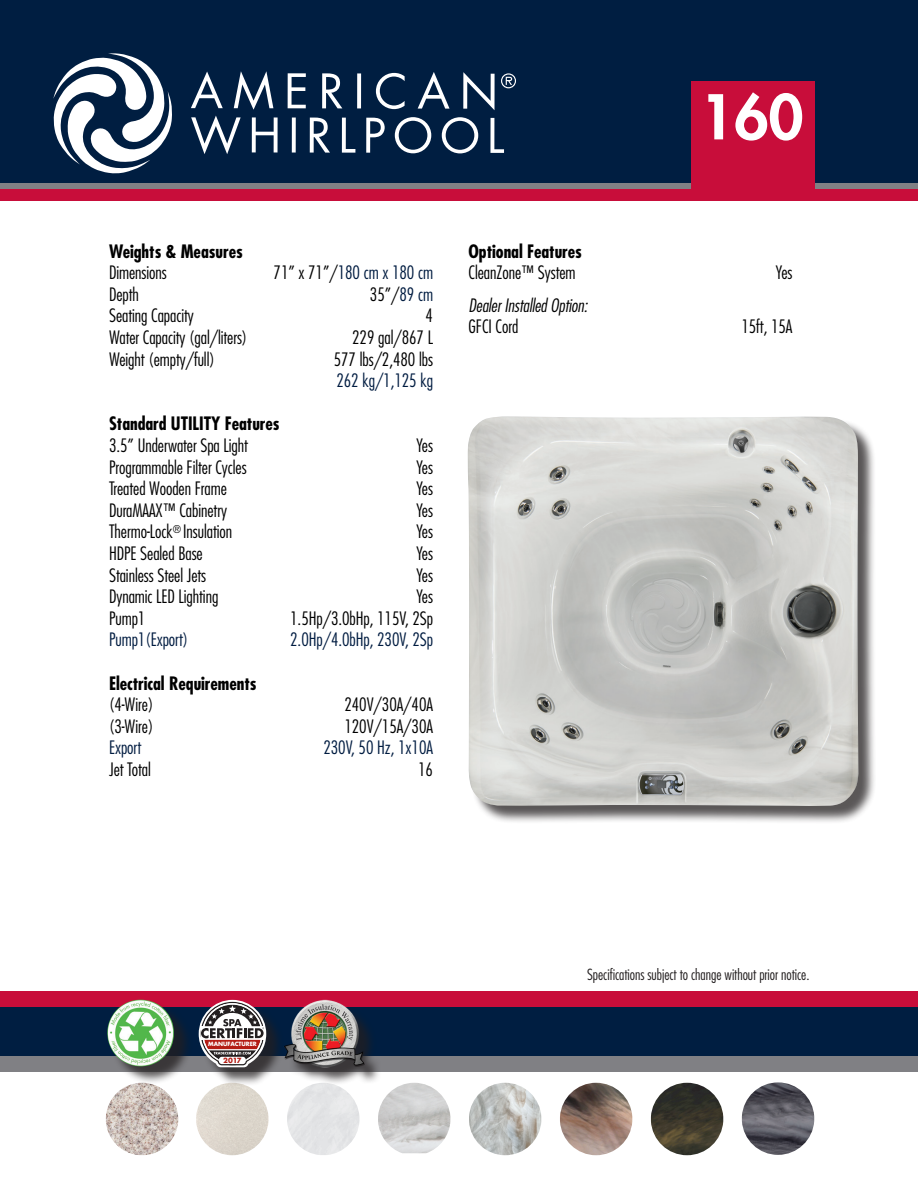
<style>
.page{position:relative;width:918px;height:1188px;background:#fff}
.page>*{position:absolute;margin:0;border:0;box-sizing:border-box;transform-origin:0 0}
.t1{font:800 60px "Futura";color:#fff}
.t2{font:300 condensed 18px "Futura";letter-spacing:-.005em;color:#000}
.t3{font:300 condensed 18px "Futura";letter-spacing:-.005em;color:#001c41}
.t4{font:700 condensed 18px "Futura";letter-spacing:-.005em;color:#000}
.t5{font:italic 300 condensed 18px "Futura";letter-spacing:-.005em;color:#000}
.t6{font:300 condensed 15px "Futura";letter-spacing:-.005em;color:#231f20}
.t7{font:700 7.05px "Futura";color:#b41d15}
.t8{font:700 5.7px "Futura";color:#fff}
.s1{color:#000}
.s2{color:#001c41}
</style>
<div class="page">
<div style="left:0;top:0;width:918px;height:189px;background:#001e41"></div>
<div style="left:0;top:183px;width:918px;height:6px;background:#808084"></div>
<div style="left:691px;top:81px;width:124px;height:114px;background:#c80d3a"></div>
<div style="left:0;top:1007px;width:917px;height:65px;background:#001e41"></div>
<div style="left:0;top:992px;width:918px;height:15px;background:#c80d3a"></div>
<div style="left:0;top:189px;width:918px;height:12px;background:#c80d3a"></div>
<div style="left:470px;top:419px;width:407px;height:405px;background:#231f20;opacity:.75"></div>
<img style="left:467px;top:416px;width:391px;height:390px">
<svg style="left:191px;top:72px;width:32px;height:36px"></svg>
<svg style="left:234px;top:71px;width:39px;height:39px"></svg>
<svg style="left:288px;top:73px;width:18px;height:35px"></svg>
<svg style="left:322px;top:73px;width:20px;height:35px"></svg>
<svg style="left:357px;top:73px;width:4px;height:35px"></svg>
<svg style="left:376px;top:73px;width:29px;height:36px"></svg>
<svg style="left:418px;top:72px;width:32px;height:37px"></svg>
<svg style="left:463px;top:72px;width:32px;height:38px"></svg>
<svg style="left:191px;top:116px;width:50px;height:38px"></svg>
<svg style="left:252px;top:117px;width:26px;height:35px"></svg>
<svg style="left:292px;top:118px;width:4px;height:35px"></svg>
<svg style="left:310px;top:118px;width:20px;height:35px"></svg>
<svg style="left:342px;top:118px;width:13px;height:35px"></svg>
<svg style="left:366px;top:118px;width:19px;height:35px"></svg>
<svg style="left:395px;top:117px;width:36px;height:36px"></svg>
<svg style="left:442px;top:117px;width:36px;height:36px"></svg>
<svg style="left:490px;top:118px;width:14px;height:35px"></svg>
<svg style="left:53px;top:53px;width:119px;height:120px"></svg>
<svg style="left:501px;top:73px;width:15px;height:15px"></svg>
<div style="left:0;top:1057px;width:918px;height:15px;background:#808084"></div>
<img style="left:560px;top:1083px;width:72px;height:72px;border-radius:35px">
<img style="left:651px;top:1083px;width:72px;height:72px;border-radius:35px">
<img style="left:378px;top:1083px;width:72px;height:70px">
<img style="left:106px;top:1083px;width:72px;height:72px;border-radius:34px">
<div style="left:287px;top:1083px;width:72px;height:72px;background:#e3e4e6;border-radius:34px"></div>
<img style="left:469px;top:1083px;width:72px;height:72px;border-radius:35px">
<img style="left:742px;top:1082px;width:72px;height:73px;border-radius:35px">
<div style="left:196px;top:1083px;width:72px;height:72px;background:#ddd7cd;border-radius:35px"></div>
<div style="left:201px;top:1003px;width:84px;height:83px;background:#231f20;opacity:.75"></div>
<svg style="left:199px;top:1000px;width:67px;height:67px;background:#967b7f"></svg>
<div style="left:110px;top:1002px;width:82px;height:83px;background:#231f20;opacity:.75"></div>
<img style="left:107px;top:1000px;width:68px;height:66px">
<div style="left:288px;top:1003px;width:94px;height:83px;background:#231f20;opacity:.75"></div>
<img style="left:282px;top:999px;width:83px;height:74px">
<p class="t1" style="left:700px;top:79px;width:105px">160</p>
<p class="t4" style="left:109px;top:240px;width:135px">Weights &amp; Measures</p>
<p class="t2" style="left:109px;top:262px;width:59px">Dimensions</p>
<p class="t3" style="left:274px;top:262px;width:161px"><span class="s1">71” x 71”/</span>180 cm x 180 cm</p>
<p class="t2" style="left:109px;top:284px;width:31px">Depth</p>
<p class="t2" style="left:370px;top:284px;width:65px">35”/<span class="s2">89 cm</span></p>
<p class="t2" style="left:109px;top:305px;width:86px">Seating Capacity</p>
<p class="t2" style="left:426px;top:305px;width:9px">4</p>
<p class="t2" style="left:109px;top:327px;width:140px">Water Capacity (gal/liters)</p>
<p class="t2" style="left:352px;top:327px;width:82px">229 gal/867 L</p>
<p class="t2" style="left:109px;top:348px;width:107px">Weight (empty/full)</p>
<p class="t2" style="left:334px;top:348px;width:101px">577 lbs/2,480 lbs</p>
<p class="t3" style="left:336px;top:370px;width:98px">262 kg/1,125 kg</p>
<p class="t4" style="left:109px;top:413px;width:172px">Standard UTILITY Features</p>
<p class="t2" style="left:109px;top:435px;width:140px">3.5” Underwater Spa Light</p>
<p class="t2" style="left:416px;top:435px;width:18px">Yes</p>
<p class="t2" style="left:109px;top:456px;width:139px">Programmable Filter Cycles</p>
<p class="t2" style="left:416px;top:456px;width:18px">Yes</p>
<p class="t2" style="left:109px;top:478px;width:119px">Treated Wooden Frame</p>
<p class="t2" style="left:416px;top:478px;width:18px">Yes</p>
<p class="t2" style="left:109px;top:500px;width:120px">DuraMAAX™ Cabinetry</p>
<p class="t2" style="left:416px;top:500px;width:18px">Yes</p>
<p class="t2" style="left:109px;top:521px;width:125px">Thermo-Lock<sup>®</sup> Insulation</p>
<p class="t2" style="left:416px;top:521px;width:18px">Yes</p>
<p class="t2" style="left:109px;top:543px;width:95px">HDPE Sealed Base</p>
<p class="t2" style="left:416px;top:543px;width:18px">Yes</p>
<p class="t2" style="left:109px;top:564px;width:99px">Stainless Steel Jets</p>
<p class="t2" style="left:416px;top:564px;width:18px">Yes</p>
<p class="t2" style="left:109px;top:586px;width:111px">Dynamic LED Lighting</p>
<p class="t2" style="left:416px;top:586px;width:18px">Yes</p>
<p class="t2" style="left:109px;top:608px;width:38px">Pump1</p>
<p class="t2" style="left:290px;top:608px;width:144px">1.5Hp/3.0bHp, 115V, 2Sp</p>
<p class="t3" style="left:109px;top:629px;width:81px">Pump1(Export)</p>
<p class="t3" style="left:290px;top:629px;width:144px">2.0Hp/4.0bHp, 230V, 2Sp</p>
<p class="t4" style="left:109px;top:672px;width:149px">Electrical Requirements</p>
<p class="t2" style="left:109px;top:694px;width:46px">(4-Wire)</p>
<p class="t2" style="left:344px;top:694px;width:90px">240V/30A/40A</p>
<p class="t2" style="left:109px;top:716px;width:46px">(3-Wire)</p>
<p class="t2" style="left:344px;top:716px;width:90px">120V/15A/30A</p>
<p class="t3" style="left:109px;top:737px;width:34px">Export</p>
<p class="t3" style="left:323px;top:737px;width:111px">230V, 50 Hz, 1x10A</p>
<p class="t2" style="left:109px;top:759px;width:43px">Jet Total</p>
<p class="t2" style="left:418px;top:759px;width:16px">16</p>
<p class="t4" style="left:469px;top:240px;width:115px">Optional Features</p>
<p class="t2" style="left:469px;top:262px;width:109px">CleanZone™ System</p>
<p class="t2" style="left:776px;top:262px;width:18px">Yes</p>
<p class="t5" style="left:469px;top:294px;width:121px">Dealer Installed Option:</p>
<p class="t2" style="left:469px;top:316px;width:51px">GFCI Cord</p>
<p class="t2" style="left:741px;top:316px;width:53px">15ft, 15A</p>
<p class="t8" style="left:208px;top:1040px;width:50px">MANUFACTURER</p>
<p class="t7" style="left:223px;top:1056px;width:20px">2017</p>
<p class="t6" style="left:587px;top:966px;width:224px">Specifications subject to change without prior notice.</p>
</div>
